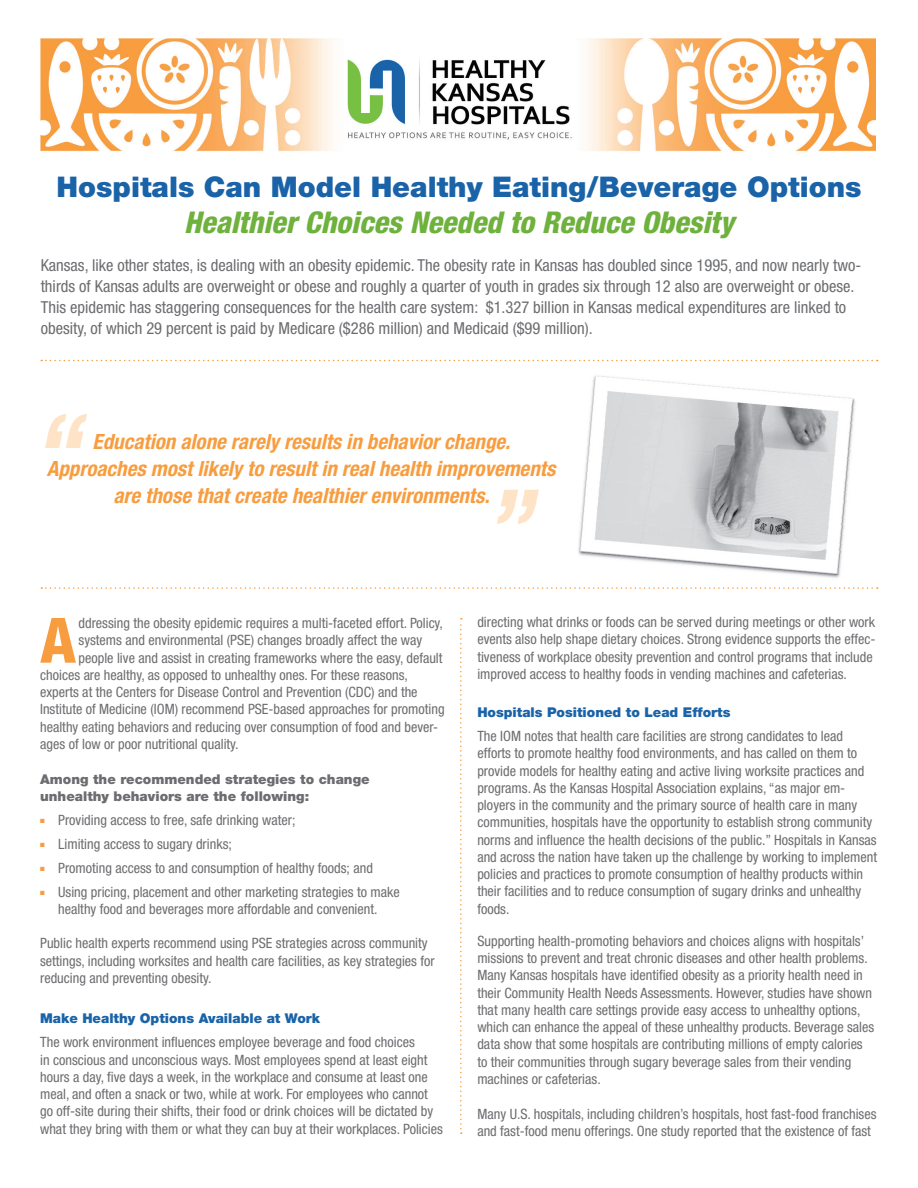
<style>
.page{position:relative;width:918px;height:1188px;background:#fff}
.page>*{position:absolute;margin:0;border:0;box-sizing:border-box;transform-origin:0 0}
.t1{font:800 condensed 62.55px "Helvetica Neue LT Std";color:#f89d3f}
.t2{font:italic 800 condensed 30px "Helvetica Neue LT Std";color:#6eb13d}
.t3{font:900 28.5px "Helvetica Neue LT Std";color:#1a63a8}
.t4{font:italic 700 condensed 21px/27px "Helvetica Neue LT Std";color:#f89d3f;text-align:center}
.t5{font:condensed 16.5px/21px "Helvetica Neue LT Std";color:#6c6d70}
.t6{font:condensed 14.25px/17.2px "Helvetica Neue LT Std";color:#6c6d70}
.t7{font:900 13.5px/16.5px "Helvetica Neue LT Std";color:#6c6d70}
.t8{font:900 13.5px "Helvetica Neue LT Std";color:#1a63a8}
.s1{color:#f89d3f}
</style>
<div class="page">
<img style="left:40px;top:38px;width:836px;height:114px">
<img style="left:578px;top:376px;width:277px;height:202px">
<svg style="left:41px;top:360px;width:837px;height:1px"></svg>
<svg style="left:41px;top:587px;width:837px;height:2px"></svg>
<svg style="left:460px;top:618px;width:2px;height:516px"></svg>
<svg style="left:45px;top:414px;width:42px;height:34px"></svg>
<svg style="left:497px;top:490px;width:42px;height:34px"></svg>
<h3 class="t3" style="left:57px;top:170px;width:806px">Hospitals Can Model Healthy Eating/Beverage Options</h3>
<h2 class="t2" style="left:184px;top:204px;width:552px">Healthier Choices Needed to Reduce Obesity</h2>
<p class="t5" style="left:41px;top:255px;width:822px">Kansas, like other states, is dealing with an obesity epidemic. The obesity rate in Kansas has doubled since 1995, and now nearly two&shy;thirds of Kansas adults are overweight or obese and roughly a quarter of youth in grades six through 12 also are overweight or obese.<br>This epidemic has staggering consequences for the health care system: $1.327 billion in Kansas medical expenditures are linked to obesity, of which 29 percent is paid by Medicare ($286 million) and Medicaid ($99 million).</p>
<h3 class="t4" style="left:47px;top:428px;width:510px">Education alone rarely results in behavior change.<br>Approaches most likely to result in real health improvements are those that create healthier environments.</h3>
<h1 class="t1" style="left:40px;top:602px;width:37px">A</h1>
<p class="t6" style="left:79px;top:614px;width:366px">ddressing the obesity epidemic requires a multi-faceted effort. Policy,</p>
<p class="t6" style="left:79px;top:632px;width:345px">systems and environmental (PSE) changes broadly affect the way</p>
<p class="t6" style="left:79px;top:649px;width:366px">people live and assist in creating frameworks where the easy, default</p>
<p class="t6" style="left:40px;top:666px;width:369px">choices are healthy, as opposed to unhealthy ones. For these reasons,</p>
<p class="t6" style="left:40px;top:683px;width:379px">experts at the Centers for Disease Control and Prevention (CDC) and the</p>
<p class="t6" style="left:40px;top:701px;width:406px">Institute of Medicine (IOM) recommend PSE-based approaches for promoting</p>
<p class="t6" style="left:40px;top:718px;width:400px">healthy eating behaviors and reducing over consumption of food and bever-</p>
<p class="t6" style="left:40px;top:735px;width:200px">ages of low or poor nutritional quality.</p>
<p class="t7" style="left:40px;top:771px;width:331px">Among the recommended strategies to change unhealthy behaviors are the following:</p>
<p class="t6" style="left:40px;top:811px;width:257px"><span class="s1">■</span> Providing access to free, safe drinking water;</p>
<p class="t6" style="left:40px;top:835px;width:193px"><span class="s1">■</span> Limiting access to sugary drinks;</p>
<p class="t6" style="left:40px;top:859px;width:334px"><span class="s1">■</span> Promoting access to and consumption of healthy foods; and</p>
<p class="t6" style="left:40px;top:883px;width:361px;text-align:center"><span class="s1">■</span> Using pricing, placement and other marketing strategies to make healthy food and beverages more affordable and convenient.</p>
<p class="t6" style="left:40px;top:935px;width:396px">Public health experts recommend using PSE strategies across community settings, including worksites and health care facilities, as key strategies for reducing and preventing obesity.</p>
<p class="t8" style="left:40px;top:1011px;width:282px">Make Healthy Options Available at Work</p>
<p class="t6" style="left:40px;top:1034px;width:404px">The work environment influences employee beverage and food choices<br>in conscious and unconscious ways. Most employees spend at least eight hours a day, five days a week, in the workplace and consume at least one meal, and often a snack or two, while at work. For employees who cannot go off-site during their shifts, their food or drink choices will be dictated by what they bring with them or what they can buy at their workplaces. Policies</p>
<p class="t6" style="left:477px;top:613px;width:400px">directing what drinks or foods can be served during meetings or other work events also help shape dietary choices. Strong evidence supports the effec&shy;tiveness of workplace obesity prevention and control programs that include improved access to healthy foods in vending machines and cafeterias.</p>
<p class="t8" style="left:477px;top:704px;width:255px">Hospitals Positioned to Lead Efforts</p>
<p class="t6" style="left:477px;top:727px;width:401px">The IOM notes that health care facilities are strong candidates to lead efforts to promote healthy food environments, and has called on them to provide models for healthy eating and active living worksite practices and programs. As the Kansas Hospital Association explains, “as major em&shy;ployers in the community and the primary source of health care in many communities, hospitals have the opportunity to establish strong community norms and influence the health decisions of the public.” Hospitals in Kansas and across the nation have taken up the challenge by working to implement policies and practices to promote consumption of healthy products within their facilities and to reduce consumption of sugary drinks and unhealthy foods.</p>
<p class="t6" style="left:477px;top:932px;width:398px">Supporting health-promoting behaviors and choices aligns with hospitals’ missions to prevent and treat chronic diseases and other health problems.<br>Many Kansas hospitals have identified obesity as a priority health need in their Community Health Needs Assessments. However, studies have shown that many health care settings provide easy access to unhealthy options, which can enhance the appeal of these unhealthy products. Beverage sales data show that some hospitals are contributing millions of empty calories to their communities through sugary beverage sales from their vending machines or cafeterias.</p>
<p class="t6" style="left:477px;top:1105px;width:401px">Many U.S. hospitals, including children’s hospitals, host fast-food franchises and fast-food menu offerings. One study reported that the existence of fast</p>
</div>
